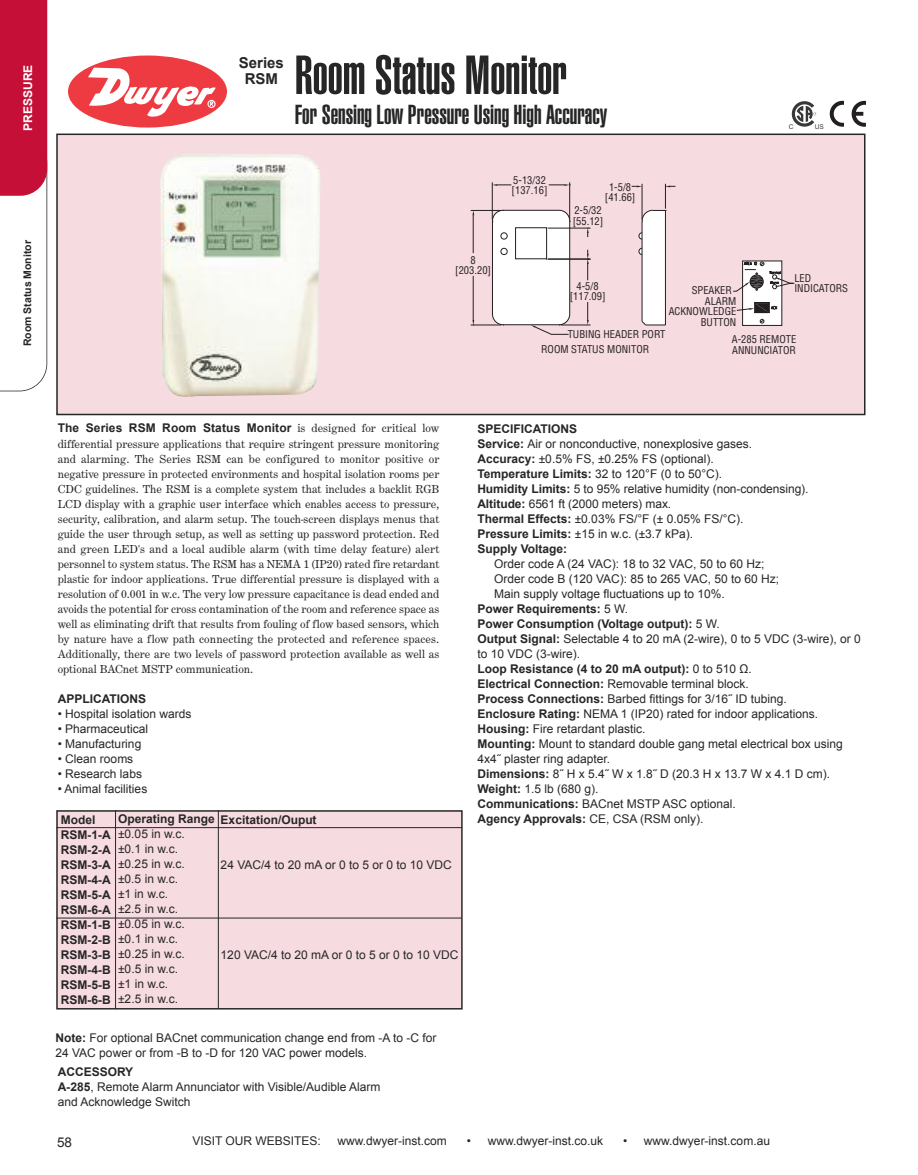
<style>
.page{position:relative;width:918px;height:1175px;background:#fff}
.page>*{position:absolute;margin:0;border:0;box-sizing:border-box;transform-origin:0 0}
.t1{font:900 extra-condensed 54px "Helvetica";color:#272627}
.t2{font:900 extra-condensed 27px "Helvetica";color:#272627}
.t3{font:700 15px/16.5px "Arial";color:#272627;text-align:center}
.t4{font:13.5px "Arial";color:#272627}
.t5{font:12px/15px "Arial";color:#272627}
.t6{font:12px/15px "Century Expanded T";color:#272627;text-align:justify}
.t7{font:700 12px/15px "Arial";color:#272627}
.t8{font:700 12px "Arial";color:#fff}
.t9{font:condensed 10.5px/10.5px "Helvetica";color:#231f20}
.t10{font:700 10.5px "Arial";color:#272627}
.t11{font:6.6px "Arial";color:#393838}
.s1{font-family:"Century Expanded T";font-weight:400}
.s2{font-weight:700}
.s3{font-weight:400}
</style>
<div class="page">
<svg style="left:0;top:0;width:47px;height:391px"></svg>
<div style="left:58px;top:811px;width:403px;height:197px;background:#f6dbe1"></div>
<div style="left:56px;top:810px;width:407px;height:199px;border:2px solid #272627"></div>
<div style="left:68px;top:56px;width:159px;height:72px;background:#ee3a41;border-radius:50%"></div>
<svg style="left:88px;top:68px;width:128px;height:49px"></svg>
<div style="left:58px;top:135px;width:806px;height:279px;background:#f6dbe1"></div>
<div style="left:56px;top:134px;width:810px;height:281px;border:2px solid #272627"></div>
<img style="left:160px;top:154px;width:161px;height:243px">
<hr style="left:115px;top:810px;width:1px;height:199px;background:#272627">
<hr style="left:218px;top:810px;width:1px;height:198px;background:#272627">
<hr style="left:56px;top:827px;width:406px;height:1px;background:#272627">
<hr style="left:56px;top:917px;width:406px;height:1px;background:#272627">
<hr style="left:473px;top:276px;width:1px;height:44px;background:#231f20">
<hr style="left:473px;top:215px;width:1px;height:38px;background:#231f20">
<hr style="left:471px;top:324px;width:30px;height:1px;background:#231f20">
<hr style="left:471px;top:210px;width:30px;height:1px;background:#231f20">
<svg style="left:492px;top:182px;width:303px;height:153px"></svg>
<svg style="left:852px;top:101px;width:14px;height:26px"></svg>
<svg style="left:830px;top:101px;width:14px;height:26px"></svg>
<svg style="left:792px;top:101px;width:24px;height:26px"></svg>
<p class="t8" style="left:21px;top:131px;width:68px;rotate:-90deg">pRESSURE</p>
<p class="t10" style="left:22px;top:346px;width:108px;rotate:-90deg">Room Status Monitor</p>
<p class="t3" style="left:239px;top:54px;width:47px">Series<br>RSM</p>
<h1 class="t1" style="left:295px;top:56px;width:274px">Room Status Monitor</h1>
<h2 class="t2" style="left:295px;top:105px;width:314px">For Sensing Low Pressure Using High Accuracy</h2>
<p class="t11" style="left:789px;top:122px;width:6px">C</p>
<p class="t11" style="left:815px;top:122px;width:11px">US</p>
<p class="t9" style="left:455px;top:255px;width:37px;text-align:center">8 [203.20]</p>
<p class="t9" style="left:512px;top:175px;width:37px">5-13/32 [137.16]</p>
<p class="t9" style="left:605px;top:182px;width:32px;text-align:center">1-5/8 [41.66]</p>
<p class="t9" style="left:573px;top:205px;width:32px">2-5/32 [55.12]</p>
<p class="t9" style="left:692px;top:285px;width:42px">SPEAKER</p>
<p class="t9" style="left:794px;top:273px;width:55px">LED<br>INDICATORS</p>
<p class="t9" style="left:570px;top:281px;width:37px;text-align:center">4-5/8 [117.09]</p>
<p class="t9" style="left:568px;top:329px;width:99px">TUBING HEADER PORT</p>
<p class="t9" style="left:669px;top:296px;width:69px;text-align:right">ALARM<br>ACKNOWLEDGE<br>BUTTON</p>
<p class="t9" style="left:541px;top:344px;width:109px">ROOM STATUS MONITOR</p>
<p class="t9" style="left:732px;top:334px;width:66px">A-285 REMOTE<br>ANNUNCIATOR</p>
<p class="t7" style="left:58px;top:421px;width:383px">The Series RSM Room Status Monitor <span class="s1">is designed for critical low</span></p>
<p class="t6" style="left:58px;top:436px;width:383px">differential pressure applications that require stringent pressure monitoring and alarming. The Series RSM can be configured to monitor positive or negative pressure in protected environments and hospital isolation rooms per CDC guidelines. The RSM is a complete system that includes a backlit RGB LCD display with a graphic user interface which enables access to pressure, security, calibration, and alarm setup. The touch-screen displays menus that guide the user through setup, as well as setting up password protection. Red and green LED's and a local audible alarm (with time delay feature) alert personnel to system status. The RSM has a NEMA 1 (IP20) rated fire retardant plastic for indoor applications. True differential pressure is displayed with a resolution of 0.001 in w.c. The very low pressure capacitance is dead ended and avoids the potential for cross contamination of the room and reference space as well as eliminating drift that results from fouling of flow based sensors, which by nature have a flow path connecting the protected and reference spaces.<br>Additionally, there are two levels of password protection available as well as optional BACnet MSTP communication.</p>
<p class="t7" style="left:58px;top:691px;width:90px">AppliCATiONS</p>
<p class="t5" style="left:58px;top:706px;width:135px">• Hospital isolation wards</p>
<p class="t5" style="left:58px;top:721px;width:92px">• Pharmaceutical</p>
<p class="t5" style="left:58px;top:736px;width:85px">• Manufacturing</p>
<p class="t5" style="left:58px;top:751px;width:77px">• Clean rooms</p>
<p class="t5" style="left:58px;top:766px;width:86px">• Research labs</p>
<p class="t5" style="left:58px;top:781px;width:91px">• Animal facilities</p>
<p class="t7" style="left:221px;top:812px;width:97px">Excitation/Ouput</p>
<p class="t5" style="left:221px;top:857px;width:233px">24 VAC/4 to 20 mA or 0 to 5 or 0 to 10 VDC</p>
<p class="t7" style="left:118px;top:811px;width:98px">Operating Range</p>
<p class="t5" style="left:118px;top:826px;width:68px">±0.05 in w.c. ±0.1 in w.c. ±0.25 in w.c. ±0.5 in w.c. ±1 in w.c. ±2.5 in w.c. ±0.05 in w.c. ±0.1 in w.c. ±0.25 in w.c. ±0.5 in w.c. ±1 in w.c. ±2.5 in w.c.</p>
<p class="t7" style="left:61px;top:812px;width:52px">Model<br>RSM-1-A<br>RSM-2-A<br>RSM-3-A<br>RSM-4-A<br>RSM-5-A<br>RSM-6-A<br>RSM-1-B<br>RSM-2-B<br>RSM-3-B<br>RSM-4-B<br>RSM-5-B<br>RSM-6-B</p>
<p class="t5" style="left:221px;top:947px;width:239px">120 VAC/4 to 20 mA or 0 to 5 or 0 to 10 VDC</p>
<p class="t5" style="left:56px;top:1030px;width:382px"><span class="s2">Note:</span> For optional BACnet communication change end from -A to -C for<br>24 VAC power or from -B to -D for 120 VAC power models.</p>
<p class="t5" style="left:58px;top:1063px;width:324px"><span class="s2">ACCESSORY<br>A-285</span>, Remote Alarm Annunciator with Visible/Audible Alarm and Acknowledge Switch</p>
<p class="t5" style="left:477px;top:421px;width:333px"><span class="s2">SpECifiCATiONS<br>Service:</span> Air or nonconductive, nonexplosive gases.<br><span class="s2">Accuracy:</span> ±0.5% FS, ±0.25% FS (optional).<br><span class="s2">Temperature limits:</span> 32 to 120°F (0 to 50°C).<br><span class="s2">Humidity limits:</span> 5 to 95% relative humidity (non-condensing).<br><span class="s2">Altitude:</span> 6561 ft (2000 meters) max.<br><span class="s2">Thermal Effects:</span> ±0.03% FS/°F (± 0.05% FS/°C).<br><span class="s2">pressure limits:</span> ±15 in w.c. (±3.7 kPa).<br><span class="s2">Supply Voltage:</span></p>
<p class="t5" style="left:494px;top:556px;width:272px">Order code A (24 VAC): 18 to 32 VAC, 50 to 60 Hz;</p>
<p class="t5" style="left:494px;top:571px;width:287px">Order code B (120 VAC): 85 to 265 VAC, 50 to 60 Hz;</p>
<p class="t5" style="left:494px;top:586px;width:232px">Main supply voltage fluctuations up to 10%.</p>
<p class="t7" style="left:477px;top:601px;width:152px">power Requirements: <span class="s3">5 W.</span></p>
<p class="t7" style="left:477px;top:616px;width:244px">power Consumption (Voltage output): <span class="s3">5 W.</span></p>
<p class="t5" style="left:477px;top:631px;width:385px"><span class="s2">Output Signal:</span> Selectable 4 to 20 mA (2-wire), 0 to 5 VDC (3-wire), or 0</p>
<p class="t5" style="left:477px;top:646px;width:104px">to 10 VDC (3-wire).</p>
<p class="t7" style="left:477px;top:661px;width:276px">loop Resistance (4 to 20 mA output): <span class="s3">0 to 510 Ω.</span></p>
<p class="t5" style="left:477px;top:676px;width:273px"><span class="s2">Electrical Connection:</span> Removable terminal block.</p>
<p class="t5" style="left:477px;top:691px;width:311px"><span class="s2">process Connections:</span> Barbed fittings for 3/16˝ ID tubing.</p>
<p class="t5" style="left:477px;top:706px;width:342px"><span class="s2">Enclosure Rating:</span> NEMA 1 (IP20) rated for indoor applications.</p>
<p class="t5" style="left:477px;top:721px;width:170px"><span class="s2">Housing:</span> Fire retardant plastic.</p>
<p class="t5" style="left:477px;top:736px;width:367px"><span class="s2">Mounting:</span> Mount to standard double gang metal electrical box using</p>
<p class="t5" style="left:477px;top:751px;width:134px">4x4˝ plaster ring adapter.</p>
<p class="t5" style="left:477px;top:766px;width:354px"><span class="s2">Dimensions:</span> 8˝ H x 5.4˝ W x 1.8˝ D (20.3 H x 13.7 W x 4.1 D cm).</p>
<p class="t5" style="left:477px;top:781px;width:123px"><span class="s2">Weight:</span> 1.5 lb (680 g).</p>
<p class="t5" style="left:477px;top:796px;width:260px"><span class="s2">Communications:</span> BACnet MSTP ASC optional.</p>
<p class="t7" style="left:477px;top:811px;width:228px">Agency Approvals: <span class="s3">CE, CSA (RSM only).</span></p>
<p class="t4" style="left:57px;top:1134px;width:17px">58</p>
<p class="t5" style="left:192px;top:1133px;width:130px">VISIT OUR WEBSITES:</p>
<p class="t5" style="left:338px;top:1133px;width:111px">www.dwyer-inst.com</p>
<p class="t5" style="left:467px;top:1133px;width:138px">• www.dwyer-inst.co.uk</p>
<p class="t5" style="left:623px;top:1133px;width:148px">• www.dwyer-inst.com.au</p>
</div>
